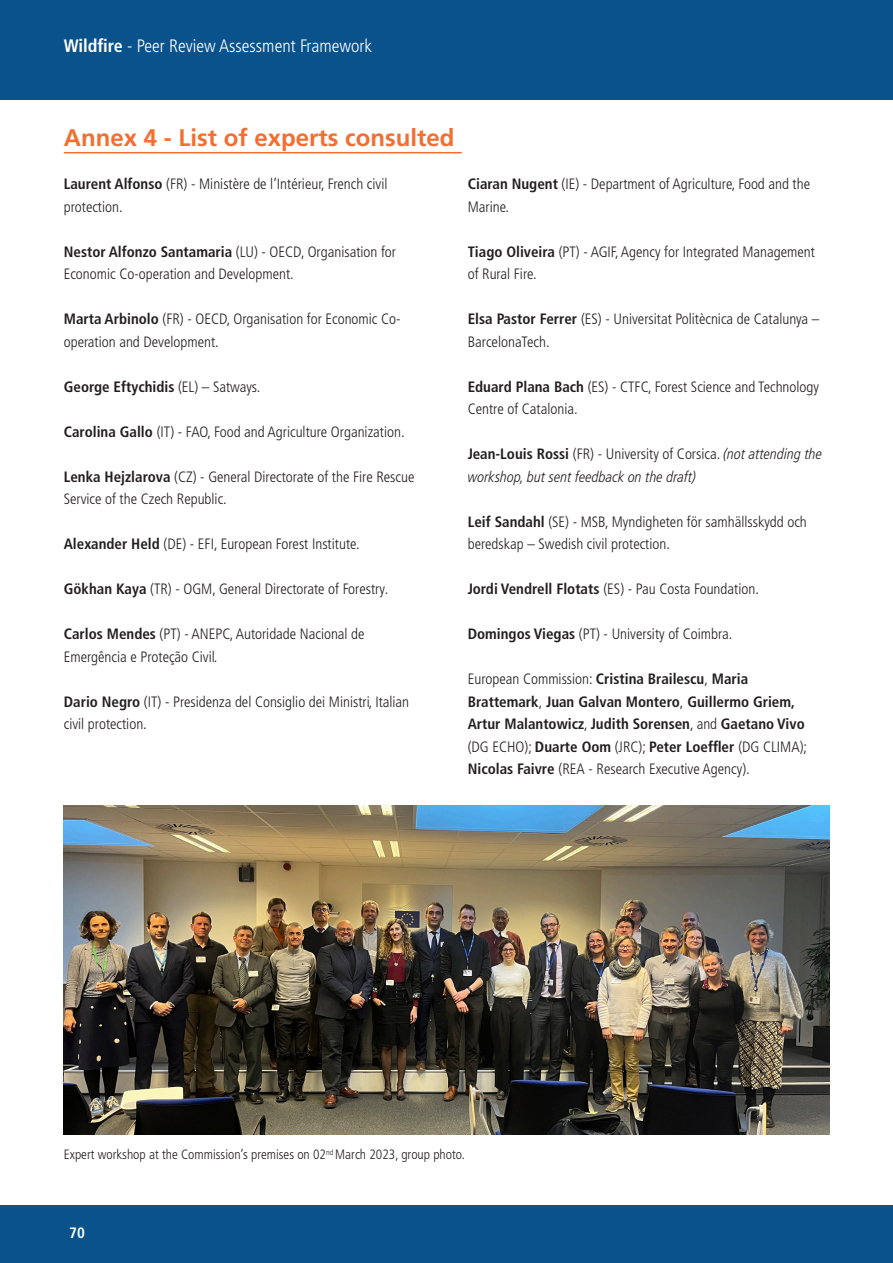
<style>
.page{position:relative;width:893px;height:1263px;background:#fff}
.page>*{position:absolute;margin:0;border:0;box-sizing:border-box;transform-origin:0 0}
.TITLE_01{font:700 24px "Frutiger LT Pro";color:#f36e31}
.t1{font:300 condensed 18px "Frutiger LT Pro";color:#fff}
.Corpo_testo{font:300 condensed 15px/22.5px "Frutiger LT Pro";color:#231f20}
.Corpo_testo-2{font:700 condensed 15px/22.5px "Frutiger LT Pro";color:#231f20}
.Corpo_testo-3{font:italic 300 condensed 15px/22.5px "Frutiger LT Pro";color:#231f20}
.t2{font:700 condensed 15px "Frutiger LT Pro";color:#fff}
.Dida{font:300 condensed 13.5px "Frutiger LT Pro";color:#231f20}
.s1{font-weight:700}
.s2{font-weight:300}
.s3{font-weight:700;font-style:normal}
.s4{font-style:normal}
</style>
<div class="page">
<div style="left:0;top:0;width:893px;height:100px;background:#0a528c"></div>
<div style="left:0;top:1205px;width:893px;height:58px;background:#0a528c"></div>
<hr style="left:64px;top:152px;width:398px;height:1px;background:#f36e31">
<img style="left:64px;top:806px;width:765px;height:328px">
<p class="t1" style="left:64px;top:35px;width:310px"><span class="s1">Wildfire</span> - Peer Review Assessment Framework</p>
<p class="TITLE_01" style="left:64px;top:123px;width:392px">Annex 4 - List of experts consulted</p>
<p class="Corpo_testo" style="left:64px;top:173px;width:325px"><span class="s1">Laurent Alfonso</span> (FR) - Ministère de l’Intérieur, French civil protection.</p>
<p class="Corpo_testo" style="left:64px;top:240px;width:334px"><span class="s1">Nestor Alfonzo Santamaria</span> (LU) - OECD, Organisation for<br>Economic Co-operation and Development.</p>
<p class="Corpo_testo" style="left:64px;top:308px;width:338px"><span class="s1">Marta Arbinolo</span> (FR) - OECD, Organisation for Economic Co&shy;operation and Development.</p>
<p class="Corpo_testo-2" style="left:64px;top:375px;width:198px">George Eftychidis <span class="s2">(EL) – Satways.</span></p>
<p class="Corpo_testo" style="left:64px;top:420px;width:342px"><span class="s1">Carolina Gallo</span> (IT) - FAO, Food and Agriculture Organization.</p>
<p class="Corpo_testo" style="left:64px;top:465px;width:352px"><span class="s1">Lenka Hejzlarova</span> (CZ) - General Directorate of the Fire Rescue<br>Service of the Czech Republic.</p>
<p class="Corpo_testo" style="left:64px;top:533px;width:297px"><span class="s1">Alexander Held</span> (DE) - EFI, European Forest Institute.</p>
<p class="Corpo_testo" style="left:64px;top:578px;width:326px"><span class="s1">Gökhan Kaya</span> (TR) - OGM, General Directorate of Forestry.</p>
<p class="Corpo_testo" style="left:64px;top:623px;width:302px"><span class="s1">Carlos Mendes</span> (PT) - ANEPC, Autoridade Nacional de<br>Emergência e Proteção Civil.</p>
<p class="Corpo_testo" style="left:64px;top:690px;width:347px"><span class="s1">Dario Negro</span> (IT) - Presidenza del Consiglio dei Ministri, Italian civil protection.</p>
<p class="Corpo_testo" style="left:468px;top:173px;width:344px"><span class="s1">Ciaran Nugent</span> (IE) - Department of Agriculture, Food and the<br>Marine.</p>
<p class="Corpo_testo" style="left:468px;top:240px;width:349px"><span class="s1">Tiago Oliveira</span> (PT) - AGIF, Agency for Integrated Management of Rural Fire.</p>
<p class="Corpo_testo" style="left:468px;top:308px;width:353px"><span class="s1">Elsa Pastor Ferrer</span> (ES) - Universitat Politècnica de Catalunya –<br>BarcelonaTech.</p>
<p class="Corpo_testo" style="left:468px;top:375px;width:353px"><span class="s1">Eduard Plana Bach</span> (ES) - CTFC, Forest Science and Technology<br>Centre of Catalonia.</p>
<p class="Corpo_testo-3" style="left:468px;top:443px;width:356px"><span class="s3">Jean-Louis Rossi</span> <span class="s4">(FR) - University of Corsica.</span> (not attending the workshop, but sent feedback on the draft)</p>
<p class="Corpo_testo" style="left:468px;top:510px;width:341px"><span class="s1">Leif Sandahl</span> (SE) - MSB, Myndigheten för samhällsskydd och beredskap – Swedish civil protection.</p>
<p class="Corpo_testo" style="left:468px;top:578px;width:293px"><span class="s1">Jordi Vendrell Flotats</span> (ES) - Pau Costa Foundation.</p>
<p class="Corpo_testo" style="left:468px;top:623px;width:266px"><span class="s1">Domingos Viegas</span> (PT) - University of Coimbra.</p>
<p class="Corpo_testo-2" style="left:468px;top:668px;width:341px"><span class="s2">European Commission:</span> Cristina Brailescu<span class="s2">,</span> Maria Brattemark<span class="s2">,</span> Juan Galvan Montero<span class="s2">,</span> Guillermo Griem, Artur Malantowicz<span class="s2">,</span> Judith Sorensen<span class="s2">, and</span> Gaetano Vivo <span class="s2">(DG ECHO);</span> Duarte Oom <span class="s2">(JRC);</span> Peter Loeffler <span class="s2">(DG CLIMA); </span>Nicolas Faivre <span class="s2">(REA - Research Executive Agency).</span></p>
<p class="Dida" style="left:64px;top:1147px;width:403px">Expert workshop at the Commission’s premises on 02<sup>nd</sup> March 2023, group photo.</p>
<p class="t2" style="left:69px;top:1224px;width:17px">70</p>
</div>
